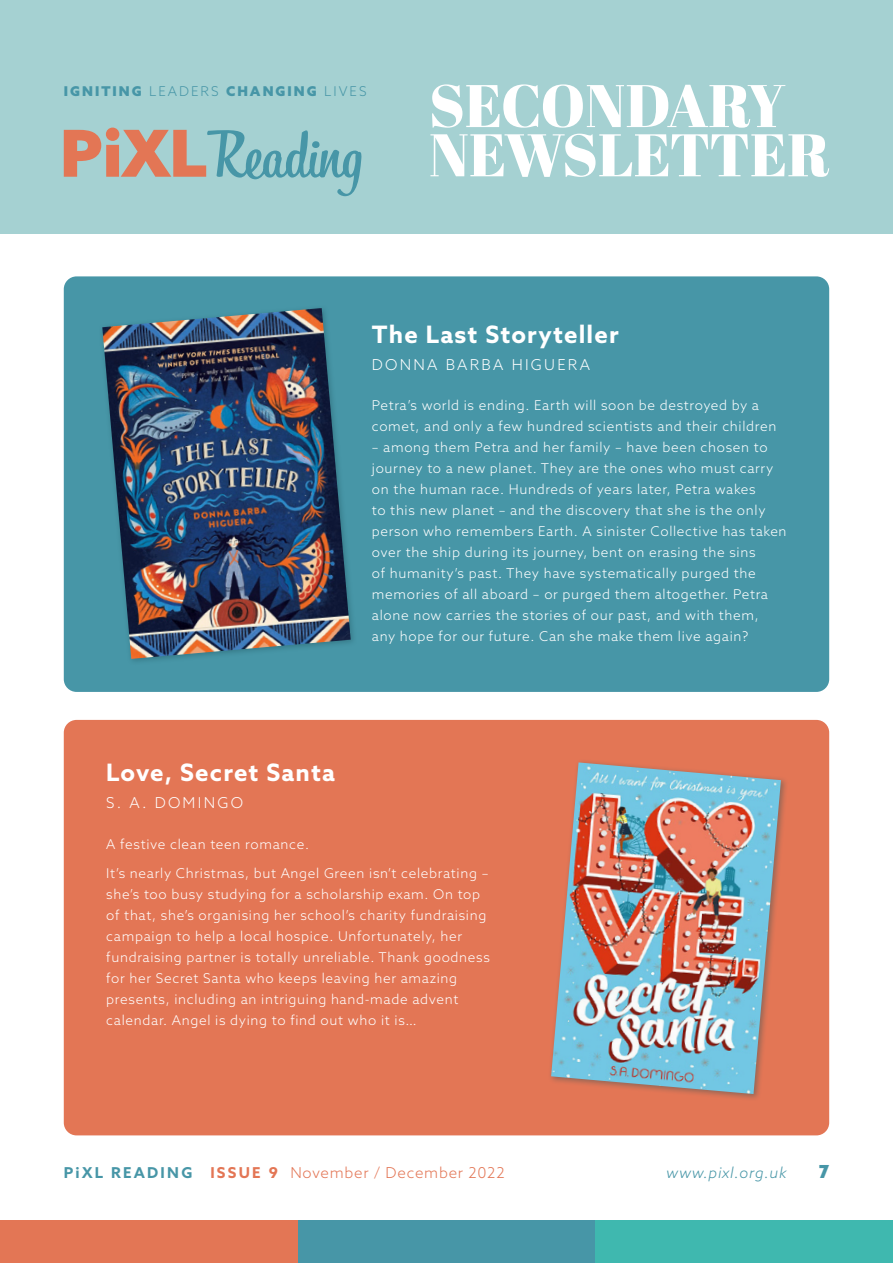
<style>
.page{position:relative;width:893px;height:1263px;background:#fff}
.page>*{position:absolute;margin:0;border:0;box-sizing:border-box;transform-origin:0 0}
.t1{font:700 24px "Azo Sans";letter-spacing:.05em;color:#fff}
.t2{font:900 18px "Azo Sans";color:#4796a7}
.t3{font:300 15px "Azo Sans";letter-spacing:.05em;color:#e37655}
.t4{font:300 15px "Azo Sans";letter-spacing:.15em;color:#fff}
.t5{font:italic 300 15px "Azo Sans";letter-spacing:.05em;color:#4796a7}
.t6{font:300 13.5px/21px "Azo Sans";letter-spacing:.05em;color:#fff}
.t7{font:900 13.5px "Azo Sans";letter-spacing:.15em;color:#4796a7}
.s1{font-weight:300}
.s2{font-weight:700;color:#4796a7}
.s3{font-weight:700}
</style>
<div class="page">
<div style="left:595px;top:1220px;width:298px;height:43px;background:#3fb8af"></div>
<div style="left:298px;top:1220px;width:297px;height:43px;background:#4796a7"></div>
<div style="left:0;top:1220px;width:298px;height:43px;background:#e37655"></div>
<div style="left:0;top:0;width:893px;height:234px;background:#a5d1d2"></div>
<svg style="left:64px;top:128px;width:298px;height:68px"></svg>
<svg style="left:430px;top:134px;width:399px;height:43px"></svg>
<svg style="left:432px;top:84px;width:353px;height:44px"></svg>
<div style="left:64px;top:720px;width:765px;height:415px;background:#e37655;border-radius:13px"></div>
<div style="left:64px;top:276px;width:765px;height:416px;background:#4796a7;border-radius:13px"></div>
<img style="left:102px;top:308px;width:249px;height:351px">
<div style="left:548px;top:759px;width:241px;height:342px;background:#1c4f59;opacity:.4"></div>
<img style="left:551px;top:762px;width:230px;height:332px">
<p class="t7" style="left:64px;top:82px;width:304px">IGNITING <span class="s1">LEADERS</span> CHANGING <span class="s1">LIVES</span></p>
<h1 class="t1" style="left:372px;top:318px;width:248px">The Last Storyteller</h1>
<p class="t4" style="left:372px;top:355px;width:220px">DONNA BARBA HIGUERA</p>
<p class="t6" style="left:372px;top:395px;width:406px">Petra’s world is ending. Earth will soon be destroyed by a comet, and only a few hundred scientists and their children</p>
<p class="t6" style="left:372px;top:437px;width:416px">– among them Petra and her family – have been chosen to journey to a new planet. They are the ones who must carry on the human race. Hundreds of years later, Petra wakes<br>to this new planet – and the discovery that she is the only person who remembers Earth. A sinister Collective has taken over the ship during its journey, bent on erasing the sins<br>of humanity’s past. They have systematically purged the memories of all aboard – or purged them altogether. Petra alone now carries the stories of our past, and with them,<br>any hope for our future. Can she make them live again?</p>
<h1 class="t1" style="left:106px;top:757px;width:230px">Love, Secret Santa</h1>
<p class="t4" style="left:106px;top:793px;width:138px">S. A. DOMINGO</p>
<p class="t6" style="left:106px;top:829px;width:384px;line-height:29.5px">A festive clean teen romance.<br>It’s nearly Christmas, but Angel Green isn’t celebrating –</p>
<p class="t6" style="left:106px;top:884px;width:385px">she’s too busy studying for a scholarship exam. On top of that, she’s organising her school’s charity fundraising campaign to help a local hospice. Unfortunately, her fundraising partner is totally unreliable. Thank goodness for her Secret Santa who keeps leaving her amazing presents, including an intriguing hand-made advent calendar. Angel is dying to find out who it is…</p>
<p class="t3" style="left:64px;top:1163px;width:442px"><span class="s2">PiXL READING</span> <span class="s3">ISSUE 9</span> November / December 2022</p>
<p class="t5" style="left:666px;top:1163px;width:122px">www.pixl.org.uk</p>
<h2 class="t2" style="left:819px;top:1159px;width:12px">7</h2>
</div>
